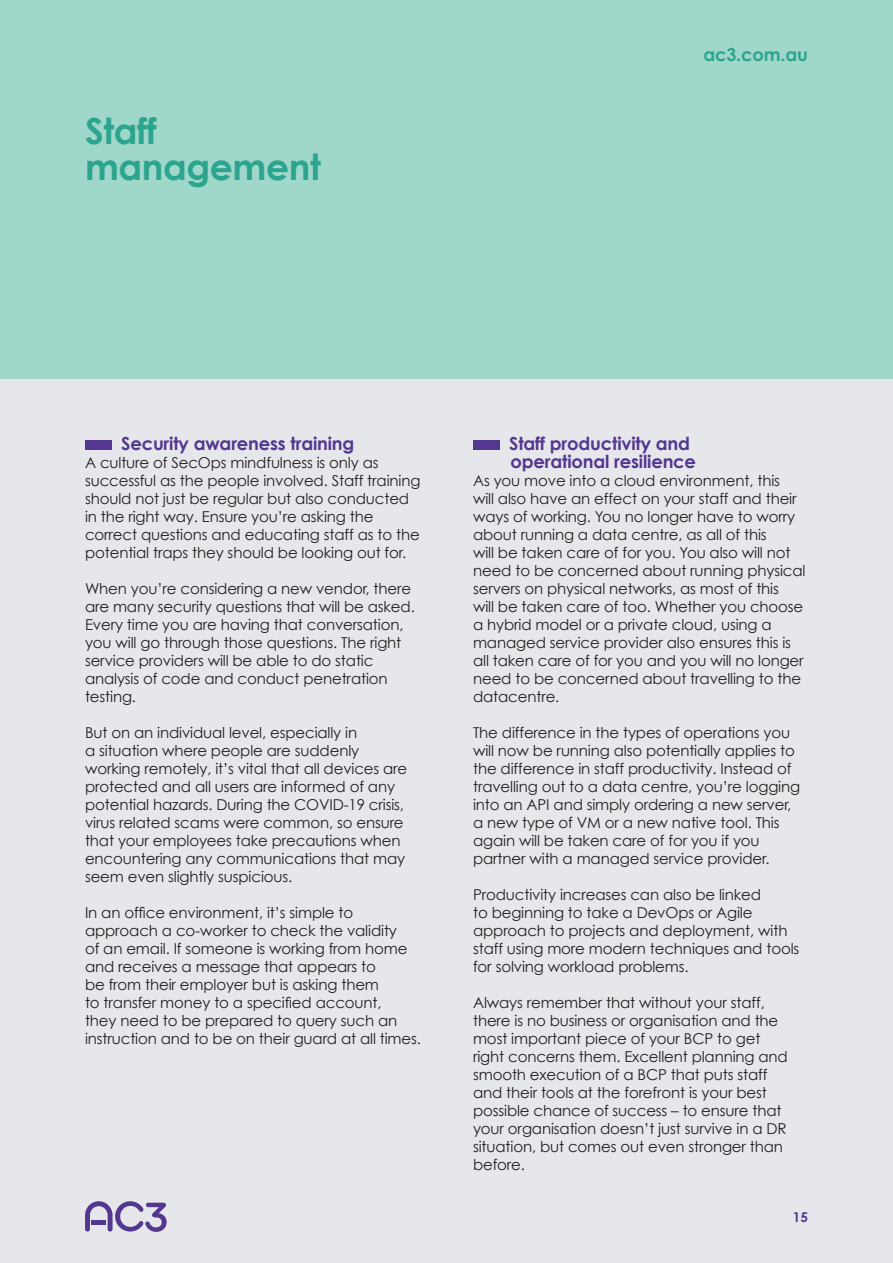
<style>
.page{position:relative;width:893px;height:1263px;background:#e0e2e6}
.page>*{position:absolute;margin:0;border:0;box-sizing:border-box;transform-origin:0 0}
.t1{font:700 36px/36px "Century Gothic";letter-spacing:-.01em;color:#2ca58e}
.t2{font:700 18px/18px "Century Gothic";letter-spacing:-.01em;color:#54378f}
.t3{font:700 18px "Century Gothic";letter-spacing:-.01em;color:#2ca58e}
.t4{font:15px/18px "Century Gothic";letter-spacing:-.01em;color:#231f20}
.t5{font:700 13.5px "Century Gothic";color:#54378f}
</style>
<div class="page">
<svg style="left:85px;top:1201px;width:82px;height:31px"></svg>
<div style="left:0;top:0;width:893px;height:378px;background:#a0d7cb"></div>
<div style="left:85px;top:441px;width:27px;height:9px;background:#54378f"></div>
<div style="left:473px;top:441px;width:27px;height:9px;background:#54378f"></div>
<p class="t1" style="left:85px;top:112px;width:237px">Staff management</p>
<p class="t3" style="left:703px;top:43px;width:106px">ac3.com.au</p>
<p class="t2" style="left:121px;top:434px;width:235px">Security awareness training</p>
<p class="t4" style="left:85px;top:453px;width:337px">A culture of SecOps mindfulness is only as successful as the people involved. Staff training should not just be regular but also conducted in the right way. Ensure you’re asking the correct questions and educating staff as to the potential traps they should be looking out for.</p>
<p class="t4" style="left:85px;top:579px;width:331px">When you’re considering a new vendor, there are many security questions that will be asked.<br>Every time you are having that conversation, you will go through those questions. The right service providers will be able to do static analysis of code and conduct penetration testing.</p>
<p class="t4" style="left:85px;top:723px;width:324px">But on an individual level, especially in<br>a situation where people are suddenly working remotely, it’s vital that all devices are protected and all users are informed of any potential hazards. During the COVID-19 crisis, virus related scams were common, so ensure that your employees take precautions when encountering any communications that may seem even slightly suspicious.</p>
<p class="t4" style="left:85px;top:903px;width:337px">In an office environment, it’s simple to approach a co-worker to check the validity<br>of an email. If someone is working from home and receives a message that appears to<br>be from their employer but is asking them<br>to transfer money to a specified account,<br>they need to be prepared to query such an instruction and to be on their guard at all times.</p>
<p class="t2" style="left:509px;top:434px;width:188px">Staff productivity and operational resilience</p>
<p class="t4" style="left:473px;top:471px;width:334px">As you move into a cloud environment, this<br>will also have an effect on your staff and their ways of working. You no longer have to worry about running a data centre, as all of this<br>will be taken care of for you. You also will not need to be concerned about running physical servers on physical networks, as most of this<br>will be taken care of too. Whether you choose a hybrid model or a private cloud, using a managed service provider also ensures this is all taken care of for you and you will no longer need to be concerned about travelling to the datacentre.</p>
<p class="t4" style="left:473px;top:723px;width:329px">The difference in the types of operations you will now be running also potentially applies to the difference in staff productivity. Instead of travelling out to a data centre, you’re logging into an API and simply ordering a new server, a new type of VM or a new native tool. This again will be taken care of for you if you partner with a managed service provider.</p>
<p class="t4" style="left:473px;top:885px;width:328px">Productivity increases can also be linked<br>to beginning to take a DevOps or Agile approach to projects and deployment, with staff using more modern techniques and tools for solving workload problems.</p>
<p class="t4" style="left:473px;top:993px;width:316px">Always remember that without your staff, there is no business or organisation and the most important piece of your BCP to get right concerns them. Excellent planning and smooth execution of a BCP that puts staff and their tools at the forefront is your best possible chance of success – to ensure that your organisation doesn’t just survive in a DR situation, but comes out even stronger than before.</p>
<p class="t5" style="left:793px;top:1208px;width:17px">15</p>
</div>
